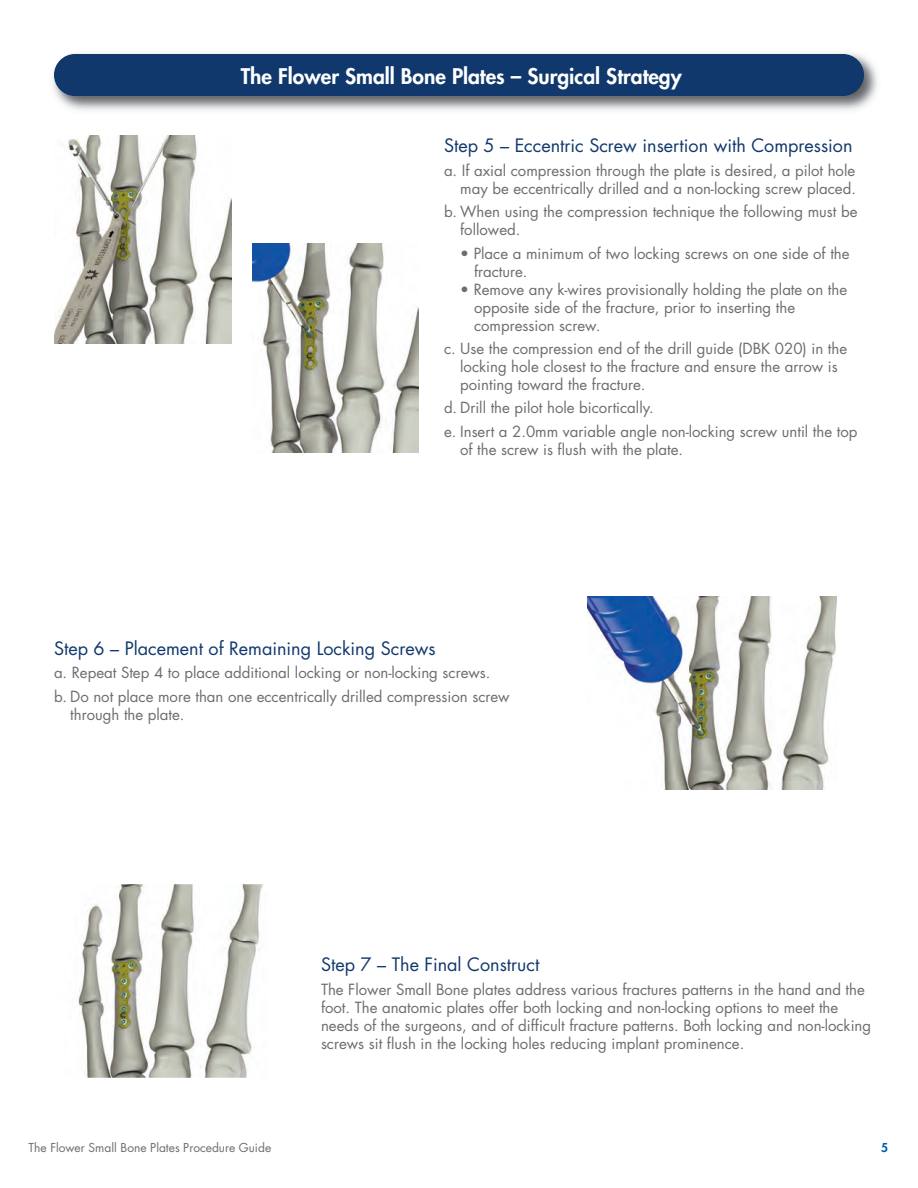
<style>
.page{position:relative;width:918px;height:1188px;background:#fff}
.page>*{position:absolute;margin:0;border:0;box-sizing:border-box;transform-origin:0 0}
.t1{font:800 21px "Futura";color:#fff}
.t2{font:18px "Futura";color:#11386d}
.t3{font:15px/18px "Futura";color:#6c6d70}
.t4{font:12px "Futura";color:#6c6d70}
.t5{font:800 12px "Futura";color:#015dab}
</style>
<div class="page">
<img style="left:53px;top:53px;width:825px;height:58px">
<div style="left:54px;top:54px;width:810px;height:42px;background:#11386d;border-radius:21px"></div>
<img style="left:78px;top:884px;width:185px;height:194px">
<img style="left:587px;top:596px;width:250px;height:194px">
<img style="left:54px;top:135px;width:178px;height:209px">
<img style="left:253px;top:244px;width:165px;height:208px">
<h1 class="t1" style="left:241px;top:66px;width:442px">The Flower Small Bone Plates – Surgical Strategy</h1>
<p class="t2" style="left:444px;top:138px;width:410px">Step 5 – Eccentric Screw insertion with Compression</p>
<p class="t3" style="left:444px;top:163px;width:413px;text-align:right">a. If axial compression through the plate is desired, a pilot hole may be eccentrically drilled and a non-locking screw placed.</p>
<p class="t3" style="left:460px;top:204px;width:399px;text-indent:-16px">b. When using the compression technique the following must be followed.</p>
<p class="t3" style="left:474px;top:245px;width:377px;text-indent:-14px">• Place a minimum of two locking screws on one side of the fracture.</p>
<p class="t3" style="left:474px;top:281px;width:375px;text-indent:-14px">• Remove any k-wires provisionally holding the plate on the opposite side of the fracture, prior to inserting the compression screw.</p>
<p class="t3" style="left:460px;top:341px;width:389px;text-indent:-16px">c. Use the compression end of the drill guide (DBK 020) in the locking hole closest to the fracture and ensure the arrow is pointing toward the fracture.</p>
<p class="t3" style="left:444px;top:397px;width:415px;line-height:23.4px">d. Drill the pilot hole bicortically.<br>e. Insert a 2.0mm variable angle non-locking screw until the top</p>
<p class="t3" style="left:460px;top:442px;width:225px">of the screw is flush with the plate.</p>
<p class="t2" style="left:54px;top:640px;width:383px">Step 6 – Placement of Remaining Locking Screws</p>
<p class="t3" style="left:54px;top:662px;width:457px;line-height:23.4px">a. Repeat Step 4 to place additional locking or non-locking screws.<br>b. Do not place more than one eccentrically drilled compression screw</p>
<p class="t3" style="left:70px;top:706px;width:116px">through the plate.</p>
<p class="t2" style="left:321px;top:957px;width:220px">Step 7 – The Final Construct</p>
<p class="t3" style="left:321px;top:982px;width:552px">The Flower Small Bone plates address various fractures patterns in the hand and the foot. The anatomic plates offer both locking and non-locking options to meet the needs of the surgeons, and of difficult fracture patterns. Both locking and non-locking screws sit flush in the locking holes reducing implant prominence.</p>
<p class="t4" style="left:28px;top:1142px;width:244px">The Flower Small Bone Plates Procedure Guide</p>
<p class="t5" style="left:881px;top:1141px;width:8px">5</p>
</div>
